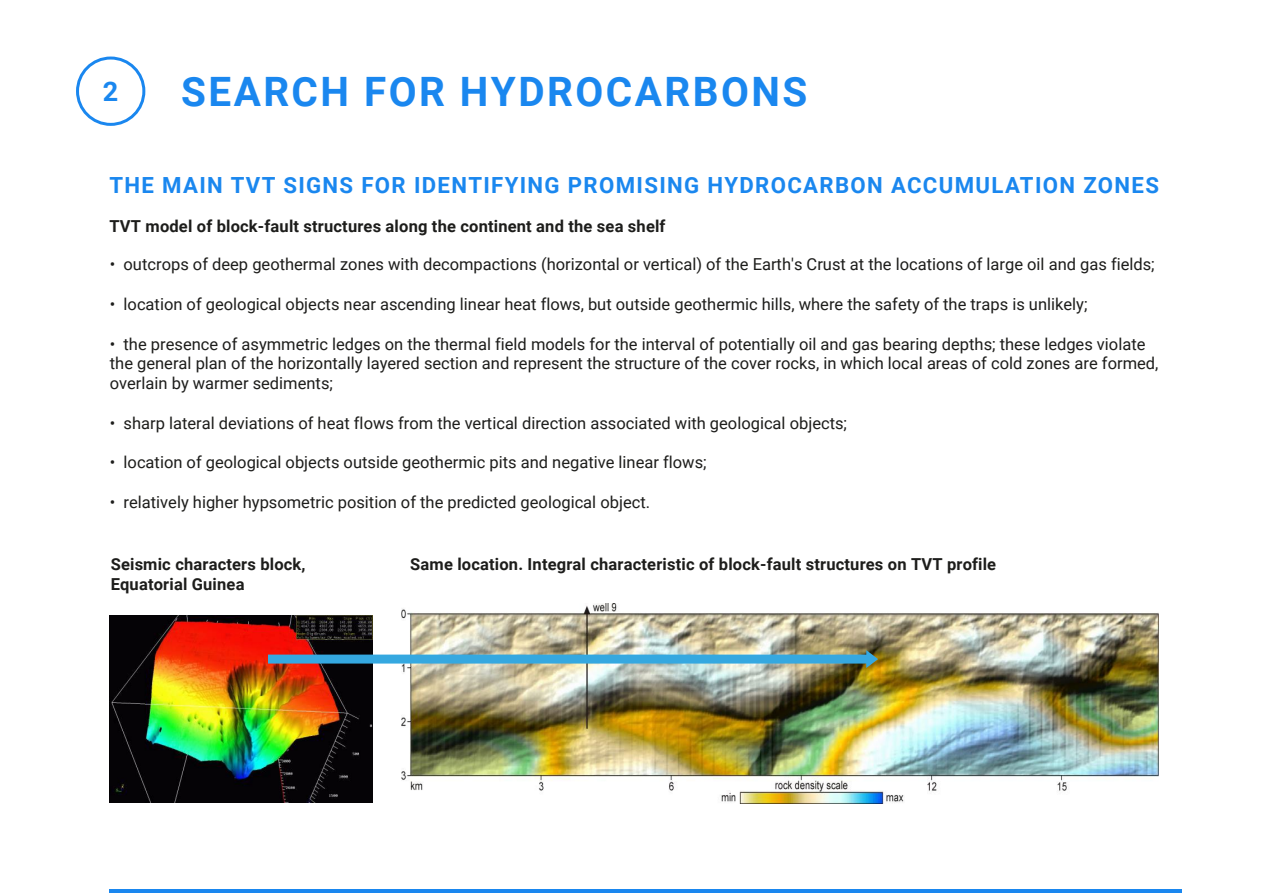
<style>
.page{position:relative;width:1263px;height:893px;background:#fff}
.page>*{position:absolute;margin:0;border:0;box-sizing:border-box;transform-origin:0 0}
.t1{font:700 40.5px "Roboto";letter-spacing:.06em;color:#1a87ef}
.t2{font:700 27px "Roboto";color:#1a87ef}
.t3{font:700 22.2px "Roboto";letter-spacing:.06em;color:#1a87ef}
.t4{font:16.5px/19.8px "Roboto";color:#1d1d1b}
.t5{font:700 16.5px/19.8px "Roboto";letter-spacing:.01em;color:#1d1d1b}
</style>
<div class="page">
<img style="left:110px;top:616px;width:262px;height:186px">
<img style="left:402px;top:603px;width:756px;height:201px">
<img style="left:268px;top:650px;width:610px;height:18px">
<hr style="left:109px;top:890px;width:1073px;height:3px;background:#1a87ef">
<div style="left:76px;top:57px;width:69px;height:69px;border:3px solid #1a87ef;border-radius:50%"></div>
<h2 class="t2" style="left:103px;top:72px;width:17px">2</h2>
<h1 class="t1" style="left:181px;top:63px;width:628px">SEARCH FOR HYDROCARBONS</h1>
<h3 class="t3" style="left:109px;top:169px;width:1051px">THE MAIN TVT SIGNS FOR IDENTIFYING PROMISING HYDROCARBON ACCUMULATION ZONES</h3>
<p class="t5" style="left:110px;top:215px;width:557px">TVT model of block-fault structures along the continent and the sea shelf</p>
<p class="t4" style="left:110px;top:254px;width:1046px">• outcrops of deep geothermal zones with decompactions (horizontal or vertical) of the Earth's Crust at the locations of large oil and gas fields;</p>
<p class="t4" style="left:110px;top:293px;width:979px">• location of geological objects near ascending linear heat flows, but outside geothermic hills, where the safety of the traps is unlikely;</p>
<p class="t4" style="left:110px;top:333px;width:1050px">• the presence of asymmetric ledges on the thermal field models for the interval of potentially oil and gas bearing depths; these ledges violate the general plan of the horizontally layered section and represent the structure of the cover rocks, in which local areas of cold zones are formed, overlain by warmer sediments;</p>
<p class="t4" style="left:110px;top:412px;width:739px">• sharp lateral deviations of heat flows from the vertical direction associated with geological objects;</p>
<p class="t4" style="left:110px;top:452px;width:598px">• location of geological objects outside geothermic pits and negative linear flows;</p>
<p class="t4" style="left:110px;top:491px;width:542px">• relatively higher hypsometric position of the predicted geological object.</p>
<p class="t5" style="left:111px;top:553px;width:196px">Seismic characters block,<br>Equatorial Guinea</p>
<p class="t5" style="left:410px;top:554px;width:587px">Same location. Integral characteristic of block-fault structures on TVT profile</p>
</div>
